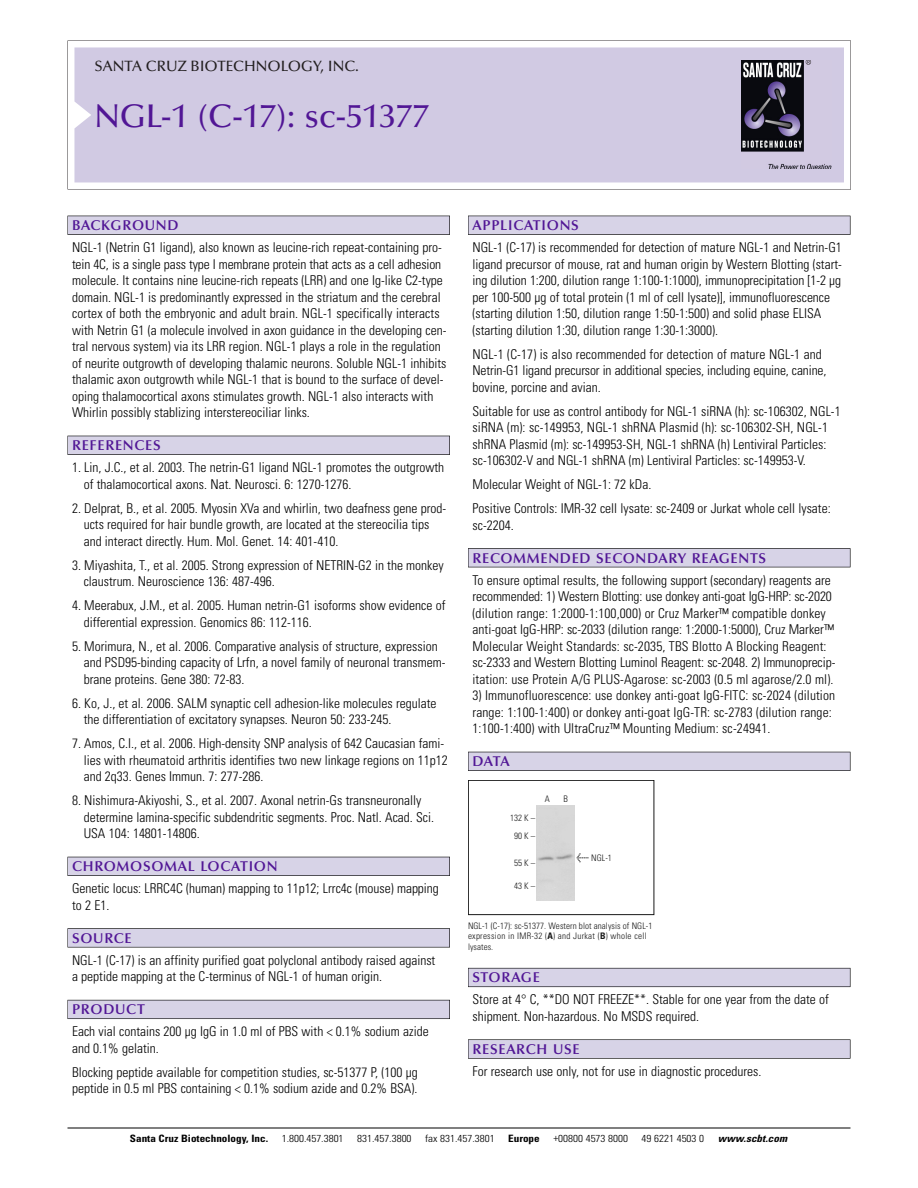
<style>
.page{position:relative;width:918px;height:1188px;background:#fff}
.page>*{position:absolute;margin:0;border:0;box-sizing:border-box;transform-origin:0 0}
.t1{font:500 33px "Optima";color:#511695}
.t2{font:500 15px "Optima";color:#231f20}
.t3{font:600 14.25px "Optima";letter-spacing:.05em;color:#511695}
.t4{font:300 condensed 13.5px/16.5px "Univers";color:#000}
.t5{font:300 condensed 10.2px "Univers";color:#000;scale:1.1 1}
.t6{font:700 condensed 10.2px "Univers";color:#000;scale:1.1 1}
.t7{font:italic 700 condensed 10.2px "Univers";letter-spacing:.005em;color:#000;scale:1.1 1}
.t8{font:9px/10.5px "Univers Condensed Light+TAITEN";letter-spacing:.005em;color:#191919}
.s1{font-family:"Meta Plus Book Roman+AYSFJA";font-size:10.5px}
.s2{font-family:"Univers Condensed Bold+GIDVOX"}
</style>
<div class="page">
<svg style="left:68px;top:40px;width:783px;height:149px"></svg>
<div style="left:74px;top:47px;width:770px;height:135px;background:#d1cae3"></div>
<img style="left:741px;top:60px;width:90px;height:108px">
<div style="left:68px;top:216px;width:382px;height:19px;background:#525155"></div>
<div style="left:68px;top:216px;width:381px;height:18px;background:#d7d3e7"></div>
<div style="left:68px;top:436px;width:382px;height:19px;background:#515055"></div>
<div style="left:68px;top:436px;width:381px;height:18px;background:#d7d3e7"></div>
<div style="left:68px;top:857px;width:382px;height:19px;background:#525158"></div>
<div style="left:68px;top:857px;width:381px;height:18px;background:#d7d3e7"></div>
<div style="left:68px;top:928px;width:382px;height:19px;background:#575759"></div>
<div style="left:68px;top:929px;width:381px;height:18px;background:#d7d3e7"></div>
<div style="left:68px;top:1000px;width:382px;height:19px;background:#5b5a62"></div>
<div style="left:68px;top:1000px;width:381px;height:18px;background:#d7d3e7"></div>
<div style="left:468px;top:216px;width:382px;height:19px;background:#525155"></div>
<div style="left:468px;top:216px;width:382px;height:18px;background:#d7d3e7"></div>
<div style="left:468px;top:548px;width:382px;height:19px;background:#525155"></div>
<div style="left:468px;top:549px;width:382px;height:18px;background:#d7d3e7"></div>
<div style="left:468px;top:752px;width:382px;height:19px;background:#525158"></div>
<div style="left:468px;top:752px;width:382px;height:18px;background:#d7d3e7"></div>
<div style="left:468px;top:968px;width:382px;height:19px;background:#66646e"></div>
<div style="left:468px;top:968px;width:382px;height:18px;background:#d7d3e7"></div>
<div style="left:468px;top:1039px;width:382px;height:20px;background:#666"></div>
<div style="left:468px;top:1040px;width:382px;height:18px;background:#d7d3e7"></div>
<hr style="left:68px;top:1128px;width:782px;height:1px;background:#000">
<div style="left:468px;top:780px;width:186px;height:135px;border:1px solid #191919"></div>
<div style="left:536px;top:805px;width:39px;height:96px;background:#d7d7d7"></div>
<p class="t2" style="left:94px;top:61px;width:266px">SANTA CRUZ BIOTECHNOLOGY, INC.</p>
<h1 class="t1" style="left:94px;top:103px;width:336px">NGL-1 (C-17): sc-51377</h1>
<p class="t3" style="left:72px;top:219px;width:108px">BACKGROUND</p>
<p class="t4" style="left:72px;top:240px;width:376px">NGL-1 (Netrin G1 ligand), also known as leucine-rich repeat-containing pro&shy;tein 4C, is a single pass type I membrane protein that acts as a cell adhesion molecule. It contains nine leucine-rich repeats (LRR) and one Ig-like C2-type domain. NGL-1 is predominantly expressed in the striatum and the cerebral cortex of both the embryonic and adult brain. NGL-1 specifically interacts with Netrin G1 (a molecule involved in axon guidance in the developing cen&shy;tral nervous system) via its LRR region. NGL-1 plays a role in the regulation of neurite outgrowth of developing thalamic neurons. Soluble NGL-1 inhibits thalamic axon outgrowth while NGL-1 that is bound to the surface of devel&shy;oping thalamocortical axons stimulates growth. NGL-1 also interacts with Whirlin possibly stablizing interstereociliar links.</p>
<p class="t3" style="left:72px;top:440px;width:90px">REFERENCES</p>
<p class="t4" style="left:84px;top:460px;width:362px;text-indent:-12px">1. Lin, J.C., et al. 2003. The netrin-G1 ligand NGL-1 promotes the outgrowth of thalamocortical axons. Nat. Neurosci. 6: 1270-1276.</p>
<p class="t4" style="left:84px;top:501px;width:364px;text-indent:-12px">2. Delprat, B., et al. 2005. Myosin XVa and whirlin, two deafness gene prod&shy;ucts required for hair bundle growth, are located at the stereocilia tips and interact directly. Hum. Mol. Genet. 14: 401-410.</p>
<p class="t4" style="left:84px;top:558px;width:362px;text-indent:-12px">3. Miyashita, T., et al. 2005. Strong expression of NETRIN-G2 in the monkey claustrum. Neuroscience 136: 487-496.</p>
<p class="t4" style="left:84px;top:598px;width:363px;text-indent:-12px">4. Meerabux, J.M., et al. 2005. Human netrin-G1 isoforms show evidence of differential expression. Genomics 86: 112-116.</p>
<p class="t4" style="left:84px;top:639px;width:363px;text-indent:-12px">5. Morimura, N., et al. 2006. Comparative analysis of structure, expression and PSD95-binding capacity of Lrfn, a novel family of neuronal transmem&shy;brane proteins. Gene 380: 72-83.</p>
<p class="t4" style="left:84px;top:696px;width:354px;text-indent:-12px">6. Ko, J., et al. 2006. SALM synaptic cell adhesion-like molecules regulate the differentiation of excitatory synapses. Neuron 50: 233-245.</p>
<p class="t4" style="left:84px;top:736px;width:366px;text-indent:-12px">7. Amos, C.I., et al. 2006. High-density SNP analysis of 642 Caucasian fami&shy;lies with rheumatoid arthritis identifies two new linkage regions on 11p12 and 2q33. Genes Immun. 7: 277-286.</p>
<p class="t4" style="left:84px;top:793px;width:352px;text-indent:-12px">8. Nishimura-Akiyoshi, S., et al. 2007. Axonal netrin-Gs transneuronally determine lamina-specific subdendritic segments. Proc. Natl. Acad. Sci.<br>USA 104: 14801-14806.</p>
<p class="t3" style="left:72px;top:861px;width:207px">CHROMOSOMAL LOCATION</p>
<p class="t4" style="left:72px;top:881px;width:368px">Genetic locus: LRRC4C (human) mapping to 11p12; Lrrc4c (mouse) mapping to 2 E1.</p>
<p class="t3" style="left:72px;top:932px;width:61px">SOURCE</p>
<p class="t4" style="left:72px;top:953px;width:365px">NGL-1 (C-17) is an affinity purified goat polyclonal antibody raised against a peptide mapping at the C-terminus of NGL-1 of human origin.</p>
<p class="t3" style="left:72px;top:1004px;width:74px">PRODUCT</p>
<p class="t4" style="left:72px;top:1024px;width:358px">Each vial contains 200 µg IgG in 1.0 ml of PBS with &lt; 0.1% sodium azide and 0.1% gelatin.</p>
<p class="t4" style="left:72px;top:1065px;width:347px">Blocking peptide available for competition studies, sc-51377 P, (100 µg peptide in 0.5 ml PBS containing &lt; 0.1% sodium azide and 0.2% BSA).</p>
<p class="t3" style="left:473px;top:219px;width:108px">APPLICATIONS</p>
<p class="t4" style="left:473px;top:240px;width:371px">NGL-1 (C-17) is recommended for detection of mature NGL-1 and Netrin-G1 ligand precursor of mouse, rat and human origin by Western Blotting (start&shy;ing dilution 1:200, dilution range 1:100-1:1000), immunoprecipitation [1-2 µg per 100-500 µg of total protein (1 ml of cell lysate)], immunofluorescence (starting dilution 1:50, dilution range 1:50-1:500) and solid phase ELISA (starting dilution 1:30, dilution range 1:30-1:3000).</p>
<p class="t4" style="left:473px;top:347px;width:355px">NGL-1 (C-17) is also recommended for detection of mature NGL-1 and<br>Netrin-G1 ligand precursor in additional species, including equine, canine, bovine, porcine and avian.</p>
<p class="t4" style="left:473px;top:404px;width:370px">Suitable for use as control antibody for NGL-1 siRNA (h): sc-106302, NGL-1 siRNA (m): sc-149953, NGL-1 shRNA Plasmid (h): sc-106302-SH, NGL-1 shRNA Plasmid (m): sc-149953-SH, NGL-1 shRNA (h) Lentiviral Particles: sc-106302-V and NGL-1 shRNA (m) Lentiviral Particles: sc-149953-V.</p>
<p class="t4" style="left:473px;top:473px;width:360px;line-height:24px">Molecular Weight of NGL-1: 72 kDa.<br>Positive Controls: IMR-32 cell lysate: sc-2409 or Jurkat whole cell lysate:</p>
<p class="t4" style="left:473px;top:518px;width:43px">sc-2204.</p>
<p class="t3" style="left:473px;top:552px;width:295px">RECOMMENDED SECONDARY REAGENTS</p>
<p class="t4" style="left:473px;top:573px;width:364px">To ensure optimal results, the following support (secondary) reagents are recommended: 1) Western Blotting: use donkey anti-goat IgG-HRP: sc-2020 (dilution range: 1:2000-1:100,000) or Cruz Marker™ compatible donkey anti-goat IgG-HRP: sc-2033 (dilution range: 1:2000-1:5000), Cruz Marker™ Molecular Weight Standards: sc-2035, TBS Blotto A Blocking Reagent: sc-2333 and Western Blotting Luminol Reagent: sc-2048. 2) Immunoprecip&shy;itation: use Protein A/G PLUS-Agarose: sc-2003 (0.5 ml agarose/2.0 ml).</p>
<p class="t4" style="left:473px;top:688px;width:364px">3) Immunofluorescence: use donkey anti-goat IgG-FITC: sc-2024 (dilution range: 1:100-1:400) or donkey anti-goat IgG-TR: sc-2783 (dilution range:<br>1:100-1:400) with UltraCruz™ Mounting Medium: sc-24941.</p>
<p class="t3" style="left:473px;top:756px;width:39px">DATA</p>
<p class="t8" style="left:510px;top:810px;width:26px;line-height:18px;text-align:center">132 K –<br>90K–</p>
<p class="t8" style="left:514px;top:858px;width:22px">55K–</p>
<p class="t8" style="left:514px;top:882px;width:22px">43K–</p>
<p class="t8" style="left:545px;top:794px;width:7px">A</p>
<p class="t8" style="left:564px;top:794px;width:6px">B</p>
<p class="t8" style="left:577px;top:853px;width:37px"><span class="s1">&lt;</span> NGL-1</p>
<p class="t8" style="left:468px;top:921px;width:186px">NGL-1 (C-17): sc-51377. Western blot analysis of NGL-1 expression in IMR-32 (<span class="s2">A</span>) and Jurkat (<span class="s2">B</span>) whole cell lysates.</p>
<p class="t3" style="left:473px;top:972px;width:69px">STORAGE</p>
<p class="t4" style="left:473px;top:992px;width:358px">Store at 4° C, **DO NOT FREEZE**. Stable for one year from the date of shipment. Non-hazardous. No MSDS required.</p>
<p class="t3" style="left:473px;top:1043px;width:109px">RESEARCH USE</p>
<p class="t4" style="left:473px;top:1064px;width:290px">For research use only, not for use in diagnostic procedures.</p>
<p class="t6" style="left:130px;top:1135px;width:127px">Santa Cruz Biotechnology, Inc.</p>
<p class="t5" style="left:282px;top:1135px;width:58px">1.800.457.3801</p>
<p class="t5" style="left:357px;top:1135px;width:51px">831.457.3800</p>
<p class="t5" style="left:425px;top:1135px;width:65px">fax 831.457.3801</p>
<p class="t6" style="left:508px;top:1135px;width:30px">Europe</p>
<p class="t5" style="left:553px;top:1135px;width:69px">+00800 4573 8000</p>
<p class="t5" style="left:642px;top:1135px;width:58px">49 6221 4503 0</p>
<p class="t7" style="left:718px;top:1135px;width:64px">www.scbt.com</p>
</div>
